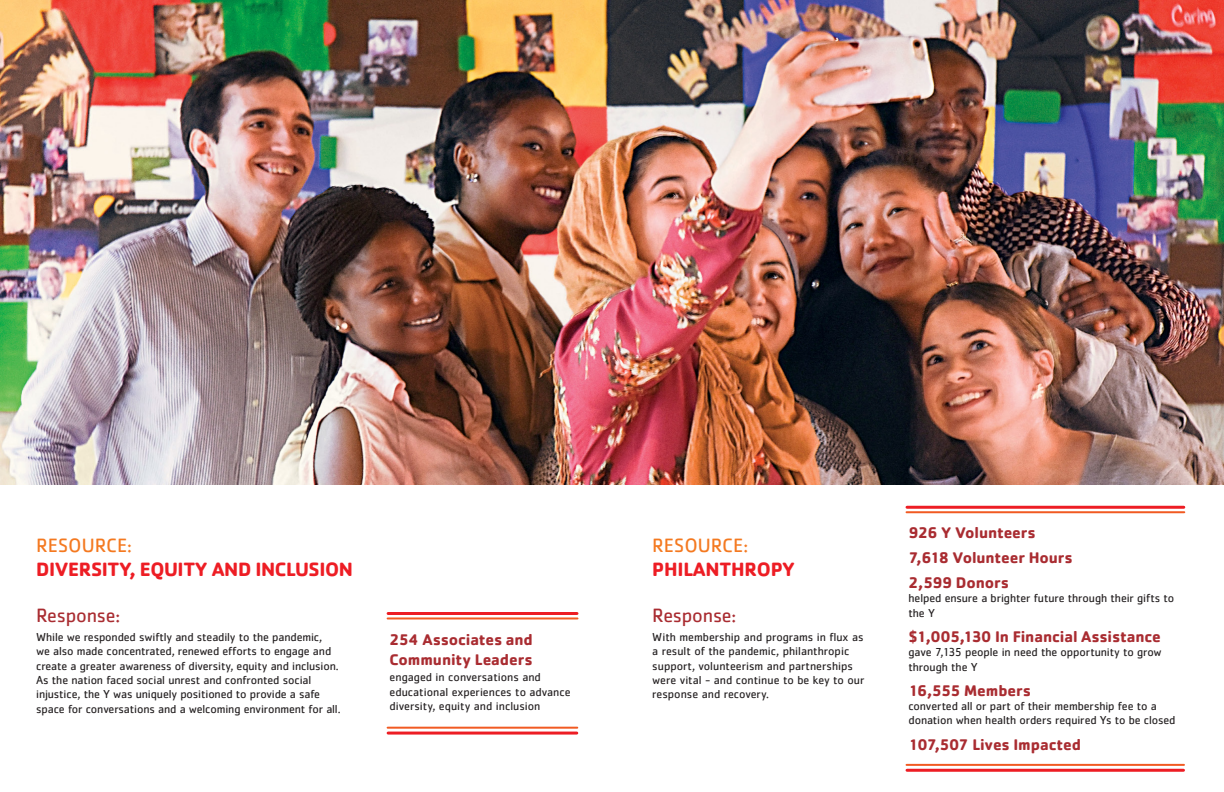
<style>
.page{position:relative;width:1224px;height:792px;background:#fff}
.page>*{position:absolute;margin:0;border:0;box-sizing:border-box;transform-origin:0 0}
.t1{font:700 20px "Cachet Std";letter-spacing:-.02em;color:#ed1d24}
.t2{font:20px "Cachet Std";letter-spacing:-.01em;color:#a92c31}
.t3{font:20px "Cachet Std";color:#f47920}
.t4{font:700 16px/25.1px "Cachet Std";letter-spacing:-.01em;color:#a92c31}
.t5{font:12px/14.4px "Cachet Std";letter-spacing:-.01em;color:#231f20}
</style>
<div class="page">
<img style="left:0;top:0;width:1224px;height:484px">
<hr style="left:388px;top:612px;width:189px;height:3px;background:#ed1d24">
<hr style="left:388px;top:617px;width:190px;height:2px;background:#f15a22">
<hr style="left:388px;top:732px;width:189px;height:3px;background:#ed1d24">
<hr style="left:388px;top:727px;width:189px;height:2px;background:#f15a22">
<hr style="left:907px;top:506px;width:277px;height:3px;background:#ed1d24">
<hr style="left:907px;top:511px;width:277px;height:2px;background:#f15a22">
<hr style="left:907px;top:769px;width:277px;height:3px;background:#ed1d24">
<hr style="left:907px;top:764px;width:277px;height:2px;background:#f15a22">
<h1 class="t3" style="left:36px;top:534px;width:97px">RESOURCE:</h1>
<h1 class="t1" style="left:36px;top:557px;width:318px">DIVERSITY, EQUITY AND INCLUSION</h1>
<h1 class="t2" style="left:36px;top:604px;width:85px">Response:</h1>
<p class="t5" style="left:36px;top:630px;width:306px">While we responded swiftly and steadily to the pandemic,<br>we also made concentrated, renewed efforts to engage and create a greater awareness of diversity, equity and inclusion.<br>As the nation faced social unrest and confronted social injustice, the Y was uniquely positioned to provide a safe space for conversations and a welcoming environment for all.</p>
<h2 class="t4" style="left:390px;top:630px;width:145px;line-height:19.2px">254 Associates and<br>Community Leaders</h2>
<p class="t5" style="left:390px;top:670px;width:183px">engaged in conversations and educational experiences to advance diversity, equity and inclusion</p>
<h1 class="t3" style="left:652px;top:534px;width:97px">RESOURCE:</h1>
<h1 class="t1" style="left:652px;top:557px;width:144px">PHILANTHROPY</h1>
<h1 class="t2" style="left:652px;top:604px;width:85px">Response:</h1>
<p class="t5" style="left:652px;top:630px;width:214px">With membership and programs in flux as a result of the pandemic, philanthropic support, volunteerism and partnerships were vital - and continue to be key to our response and recovery.</p>
<h2 class="t4" style="left:909px;top:519px;width:166px">926 Y Volunteers<br>7,618 Volunteer Hours<br>2,599 Donors</h2>
<p class="t5" style="left:909px;top:591px;width:267px">helped ensure a brighter future through their gifts to the Y</p>
<h2 class="t4" style="left:909px;top:623px;width:254px">$1,005,130 In Financial Assistance</h2>
<p class="t5" style="left:909px;top:645px;width:255px">gave 7,135 people in need the opportunity to grow through the Y</p>
<h2 class="t4" style="left:909px;top:677px;width:124px">16,555 Members</h2>
<p class="t5" style="left:909px;top:699px;width:268px">converted all or part of their membership fee to a donation when health orders required Ys to be closed</p>
<h2 class="t4" style="left:909px;top:731px;width:174px">107,507 Lives Impacted</h2>
</div>
